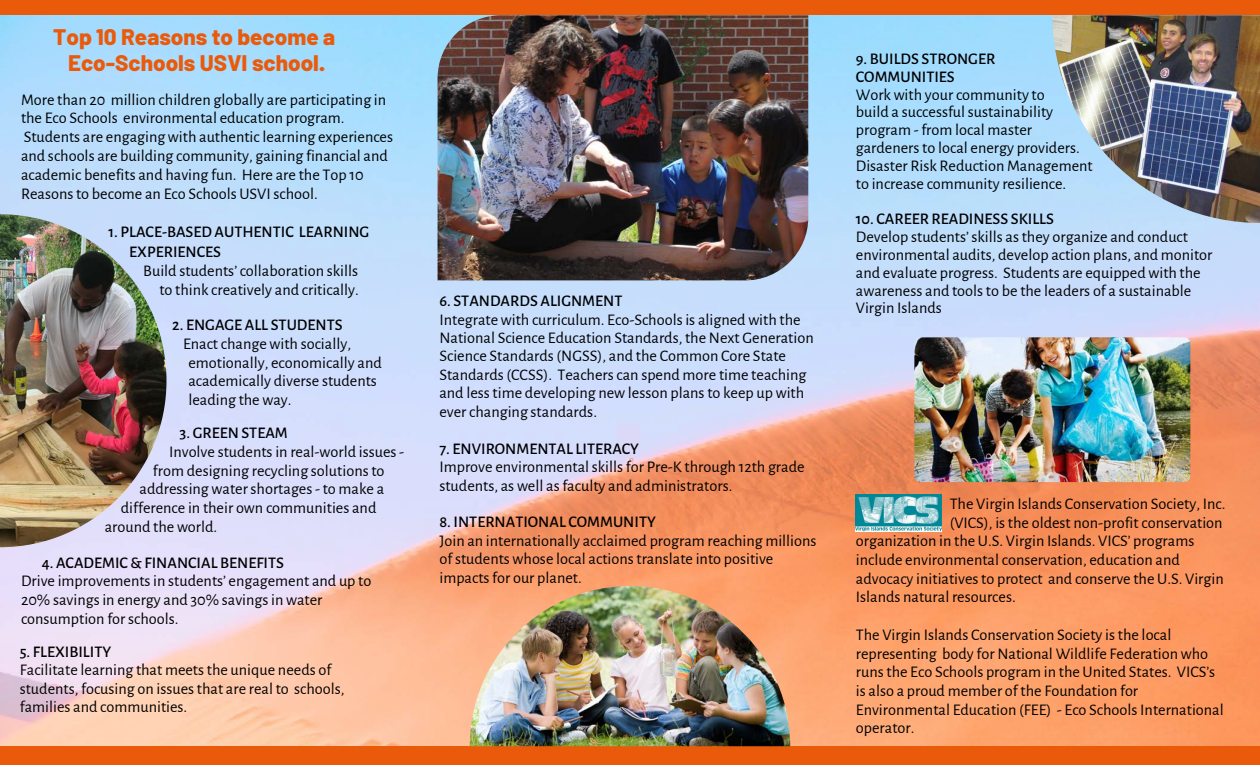
<style>
.page{position:relative;width:1260px;height:765px;background:#fff}
.page>*{position:absolute;margin:0;border:0;box-sizing:border-box;transform-origin:0 0}
.t1{font:800 22.5px/26.2px "Barlow";color:#ea5a0b;text-align:center}
.t2{font:16.25px/18.8px "Alegreya Sans";color:#000}
.t3{font:500 16.25px/17.8px "Alegreya Sans";color:#000}
</style>
<div class="page">
<img style="left:0;top:15px;width:1260px;height:731px">
<div style="left:0;top:746px;width:1260px;height:19px;background:#ea5a0b"></div>
<svg style="left:618px;top:424px;width:22px;height:33px"></svg>
<div style="left:0;top:0;width:1260px;height:15px;background:#ea5a0b"></div>
<img style="left:0;top:214px;width:166px;height:333px">
<img style="left:438px;top:15px;width:370px;height:265px">
<img style="left:470px;top:586px;width:320px;height:160px">
<img style="left:1052px;top:15px;width:208px;height:208px">
<img style="left:856px;top:495px;width:85px;height:36px">
<img style="left:914px;top:337px;width:276px;height:145px;border-radius:6px">
<h1 class="t1" style="left:53px;top:23px;width:284px">Top 10 Reasons to become a<br>Eco-Schools USVI school.</h1>
<p class="t2" style="left:21px;top:90px;width:374px">More than 20 million children globally are participating in the Eco Schools environmental education program.<br>Students are engaging with authentic learning experiences and schools are building community, gaining financial and academic benefits and having fun. Here are the Top 10<br>Reasons to become an Eco Schools USVI school.</p>
<p class="t3" style="left:129px;top:223px;width:242px;line-height:19.1px;text-indent:-21px">1. PLACE-BASED AUTHENTIC LEARNING<br>EXPERIENCES</p>
<p class="t2" style="left:143px;top:261px;width:217px;line-height:19.1px;text-align:right">Build students’ collaboration skills to think creatively and critically.</p>
<p class="t3" style="left:172px;top:316px;width:172px">2. ENGAGE ALL STUDENTS</p>
<p class="t2" style="left:188px;top:335px;width:195px;text-indent:-5px">Enact change with socially, emotionally, economically and academically diverse students leading the way.</p>
<p class="t3" style="left:180px;top:424px;width:110px">3. GREEN STEAM</p>
<p class="t2" style="left:169px;top:443px;width:237px">Involve students in real-world issues -</p>
<p class="t2" style="left:153px;top:461px;width:233px">from designing recycling solutions to</p>
<p class="t2" style="left:140px;top:480px;width:246px">addressing water shortages - to make a</p>
<p class="t2" style="left:121px;top:499px;width:257px">difference in their own communities and</p>
<p class="t2" style="left:105px;top:518px;width:114px">around the world.</p>
<p class="t3" style="left:42px;top:554px;width:244px">4. ACADEMIC &amp; FINANCIAL BENEFITS</p>
<p class="t2" style="left:21px;top:572px;width:352px">Drive improvements in students’ engagement and up to<br>20% savings in energy and 30% savings in water consumption for schools.</p>
<p class="t3" style="left:20px;top:643px;width:93px">5. FLEXIBILITY</p>
<p class="t2" style="left:20px;top:661px;width:326px">Facilitate learning that meets the unique needs of students, focusing on issues that are real to schools, families and communities.</p>
<p class="t3" style="left:439px;top:292px;width:184px">6. STANDARDS ALIGNMENT</p>
<p class="t2" style="left:439px;top:310px;width:376px">Integrate with curriculum. Eco-Schools is aligned with the National Science Education Standards, the Next Generation Science Standards (NGSS), and the Common Core State Standards (CCSS). Teachers can spend more time teaching and less time developing new lesson plans to keep up with ever changing standards.</p>
<p class="t3" style="left:439px;top:440px;width:201px">7. ENVIRONMENTAL LITERACY</p>
<p class="t2" style="left:439px;top:458px;width:367px">Improve environmental skills for Pre-K through 12th grade students, as well as faculty and administrators.</p>
<p class="t3" style="left:439px;top:514px;width:218px">8. INTERNATIONAL COMMUNITY</p>
<p class="t2" style="left:439px;top:532px;width:379px">Join an internationally acclaimed program reaching millions of students whose local actions translate into positive impacts for our planet.</p>
<p class="t3" style="left:856px;top:50px;width:141px">9. BUILDS STRONGER<br>COMMUNITIES</p>
<p class="t2" style="left:856px;top:86px;width:238px;line-height:17.9px">Work with your community to<br>build a successful sustainability program - from local master gardeners to local energy providers.<br>Disaster Risk Reduction Management to increase community resilience.</p>
<p class="t3" style="left:856px;top:211px;width:200px">10. CAREER READINESS SKILLS</p>
<p class="t2" style="left:856px;top:228px;width:358px;line-height:17.8px">Develop students’ skills as they organize and conduct environmental audits, develop action plans, and monitor and evaluate progress. Students are equipped with the awareness and tools to be the leaders of a sustainable Virgin Islands</p>
<p class="t2" style="left:950px;top:495px;width:277px">The Virgin Islands Conservation Society, Inc.</p>
<p class="t2" style="left:950px;top:513px;width:274px">(VICS), is the oldest non-profit conservation</p>
<p class="t2" style="left:856px;top:532px;width:340px">organization in the U.S. Virgin Islands. VICS’ programs</p>
<p class="t2" style="left:856px;top:551px;width:325px">include environmental conservation, education and</p>
<p class="t2" style="left:856px;top:570px;width:369px">advocacy initiatives to protect and conserve the U.S. Virgin</p>
<p class="t2" style="left:856px;top:588px;width:161px">Islands natural resources.</p>
<p class="t2" style="left:856px;top:626px;width:369px">The Virgin Islands Conservation Society is the local representing body for National Wildlife Federation who runs the Eco Schools program in the United States. VICS’s is also a proud member of the Foundation for Environmental Education (FEE) - Eco Schools International operator.</p>
</div>
